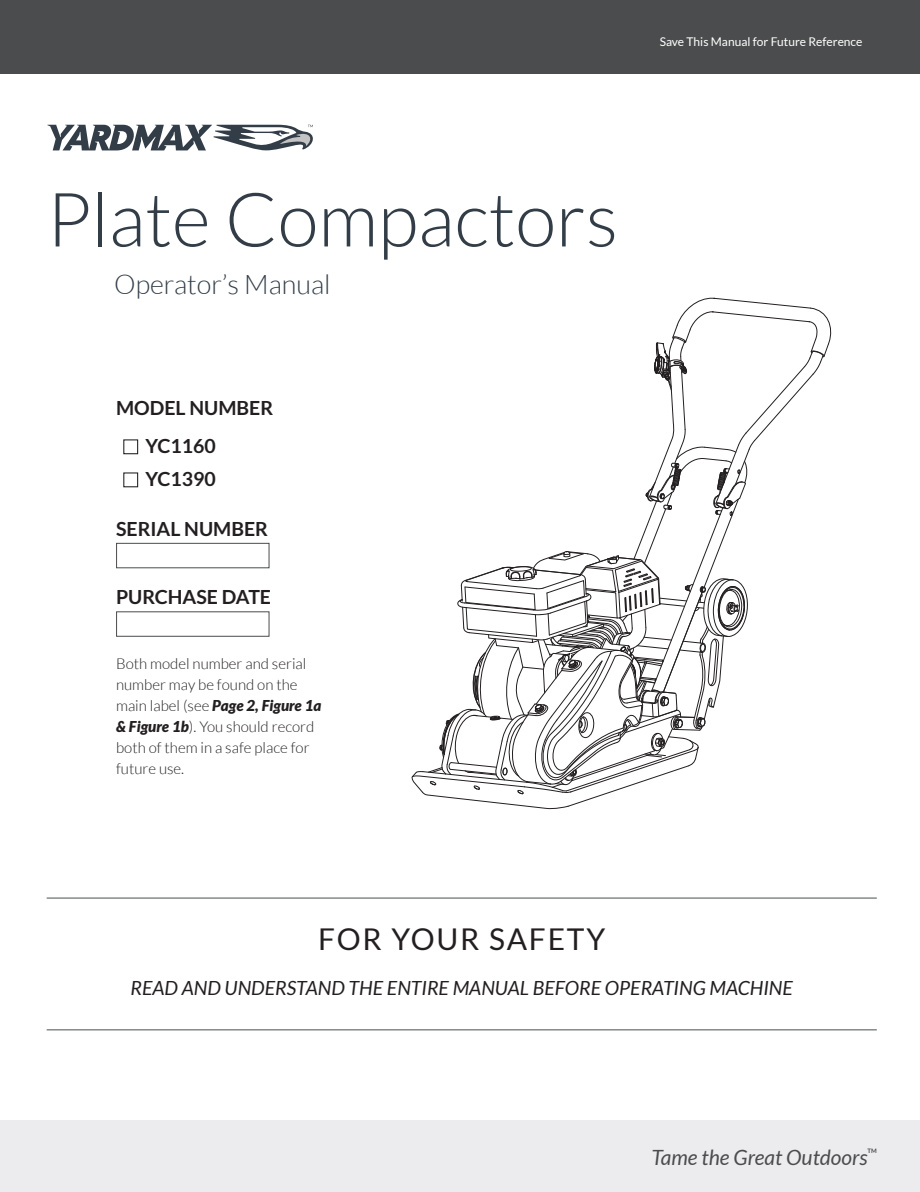
<style>
.page{position:relative;width:920px;height:1192px;background:#fff}
.page>*{position:absolute;margin:0;border:0;box-sizing:border-box;transform-origin:0 0}
.t1{font:300 75px "Lato";color:#323d47}
.t2{font:30px "Lato";letter-spacing:.06em;color:#231f20}
.t3{font:300 27px "Lato";color:#323d47}
.t4{font:italic 21px "Lato";color:#4b4c4d}
.t5{font:italic 19.5px "Lato";color:#231f20}
.t6{font:700 19.5px/38.2px "Lato";color:#231f20}
.t7{font:300 15px/21px "Lato";color:#231f20}
.t8{font:12px "Lato";color:#fff}
.t9{font:700 6.15px "Lato";color:#4b4c4d}
.s1{font-weight:900;font-style:italic}
</style>
<div class="page">
<div style="left:0;top:1120px;width:920px;height:72px;background:#ececee"></div>
<div style="left:0;top:0;width:920px;height:74px;background:#4b4c4d"></div>
<hr style="left:47px;top:897px;width:829px;height:1px;background:#4b4c4d">
<hr style="left:47px;top:1029px;width:829px;height:1px;background:#4b4c4d">
<svg style="left:47px;top:125px;width:266px;height:25px"></svg>
<div style="left:123px;top:439px;width:15px;height:15px;border:1px solid #231f20"></div>
<div style="left:123px;top:472px;width:15px;height:15px;border:1px solid #231f20"></div>
<div style="left:116px;top:543px;width:153px;height:25px;border:1px solid #4b4c4d"></div>
<div style="left:116px;top:611px;width:153px;height:26px;border:1px solid #4b4c4d"></div>
<svg style="left:411px;top:297px;width:421px;height:512px"></svg>
<p class="t8" style="left:659px;top:35px;width:204px">Save This Manual for Future Reference</p>
<h1 class="t1" style="left:47px;top:179px;width:573px">Plate Compactors</h1>
<h3 class="t3" style="left:114px;top:270px;width:218px">Operator’s Manual</h3>
<h3 class="t6" style="left:145px;top:388px;width:129px;text-indent:-29px">MODEL NUMBER<br>YC1160</h3>
<h3 class="t6" style="left:145px;top:460px;width:72px">YC1390</h3>
<h3 class="t6" style="left:116px;top:510px;width:153px">SERIAL NUMBER</h3>
<h3 class="t6" style="left:116px;top:578px;width:156px">PURCHASE DATE</h3>
<p class="t7" style="left:116px;top:653px;width:207px">Both model number and serial number may be found on the main label (see <span class="s1">Page 2, Figure 1a &amp; Figure 1b</span>). You should record both of them in a safe place for future use.</p>
<h2 class="t2" style="left:318px;top:922px;width:289px">FOR YOUR SAFETY</h2>
<h3 class="t5" style="left:130px;top:977px;width:664px">READ AND UNDERSTAND THE ENTIRE MANUAL BEFORE OPERATING MACHINE</h3>
<h3 class="t4" style="left:651px;top:1145px;width:217px">Tame the Great Outdoors</h3>
<p class="t9" style="left:867px;top:1146px;width:11px">TM</p>
</div>
